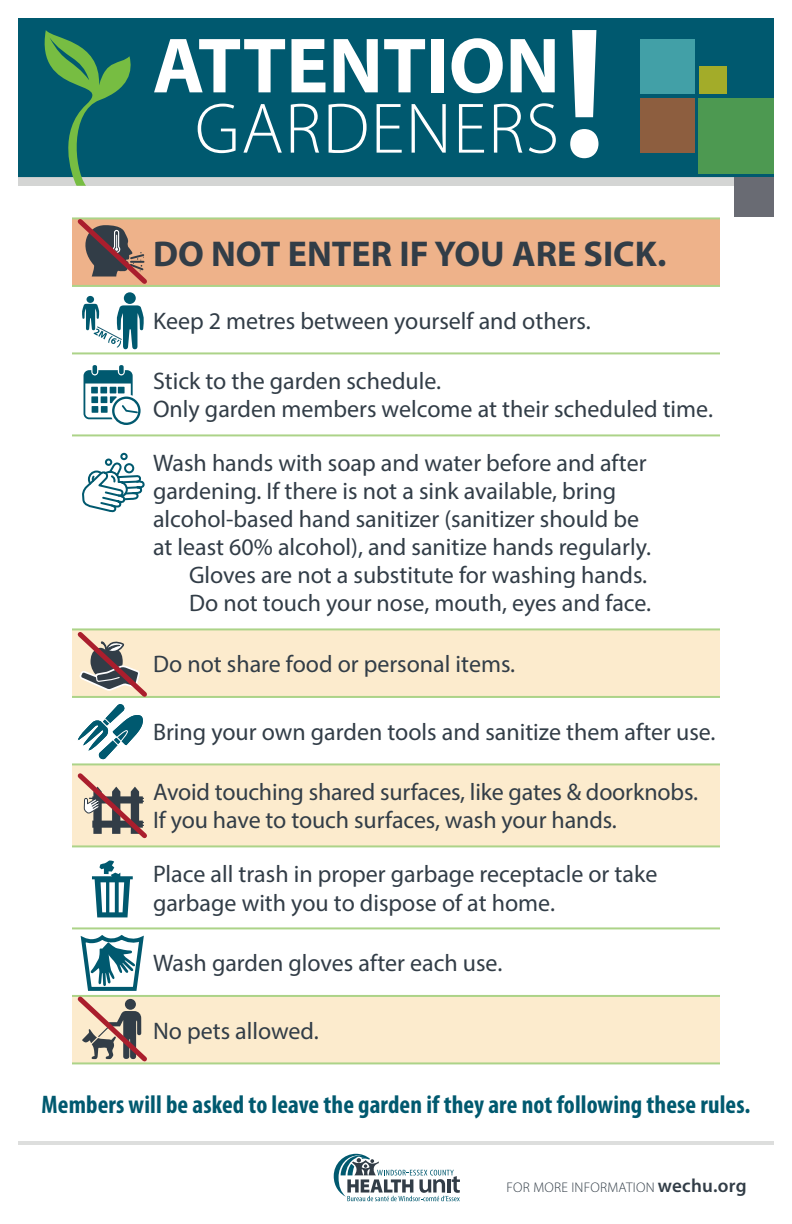
<style>
.page{position:relative;width:792px;height:1224px;background:#fff}
.page>*{position:absolute;margin:0;border:0;box-sizing:border-box;transform-origin:0 0}
.t1{font:700 79px "Myriad Pro";color:#fff}
.t2{font:300 72px "Myriad Pro";letter-spacing:.02em;color:#fff}
.t3{font:700 36px "Myriad Pro";color:#323d47}
.t4{font:700 condensed 25.5px "Myriad Pro";letter-spacing:.005em;color:#00596f}
.t5{font:24px/28px "Myriad Pro";color:#323d47}
.t6{font:300 14px "Myriad Pro";letter-spacing:.02em;color:#323d47}
.s1{font-weight:600;font-size:19px}
</style>
<div class="page">
<div style="left:18px;top:18px;width:756px;height:160px;background:#00596f"></div>
<div style="left:18px;top:178px;width:716px;height:8px;background:#d2d3d2"></div>
<div style="left:699px;top:98px;width:75px;height:75px;background:#4d9951"></div>
<div style="left:640px;top:98px;width:54px;height:55px;background:#8d5e3f"></div>
<div style="left:640px;top:39px;width:54px;height:55px;background:#42a0a7"></div>
<div style="left:699px;top:66px;width:27px;height:28px;background:#a3ac29"></div>
<div style="left:734px;top:178px;width:40px;height:39px;background:#696b73"></div>
<svg style="left:34px;top:30px;width:99px;height:156px"></svg>
<hr style="left:18px;top:1141px;width:756px;height:3px;background:#d2d3d2">
<svg style="left:334px;top:1154px;width:126px;height:47px"></svg>
<div style="left:72px;top:219px;width:648px;height:66px;background:#eeb28a"></div>
<svg style="left:72px;top:630px;width:648px;height:432px"></svg>
<hr style="left:72px;top:217px;width:72px;height:2px;background:#acd388">
<hr style="left:144px;top:217px;width:576px;height:2px;background:#acd388">
<hr style="left:72px;top:285px;width:72px;height:2px;background:#acd388">
<hr style="left:144px;top:285px;width:576px;height:2px;background:#acd388">
<hr style="left:72px;top:352px;width:72px;height:2px;background:#acd388">
<hr style="left:144px;top:352px;width:576px;height:2px;background:#acd388">
<hr style="left:72px;top:434px;width:72px;height:2px;background:#acd388">
<hr style="left:144px;top:434px;width:576px;height:2px;background:#acd388">
<hr style="left:72px;top:628px;width:72px;height:2px;background:#acd388">
<hr style="left:144px;top:628px;width:576px;height:2px;background:#acd388">
<hr style="left:72px;top:696px;width:72px;height:2px;background:#acd388">
<hr style="left:144px;top:696px;width:576px;height:2px;background:#acd388">
<hr style="left:72px;top:763px;width:72px;height:2px;background:#acd388">
<hr style="left:144px;top:763px;width:576px;height:2px;background:#acd388">
<hr style="left:72px;top:845px;width:72px;height:2px;background:#acd388">
<hr style="left:144px;top:845px;width:576px;height:2px;background:#acd388">
<hr style="left:72px;top:927px;width:72px;height:2px;background:#acd388">
<hr style="left:144px;top:927px;width:576px;height:2px;background:#acd388">
<hr style="left:72px;top:995px;width:72px;height:2px;background:#acd388">
<hr style="left:144px;top:995px;width:576px;height:2px;background:#acd388">
<hr style="left:72px;top:1062px;width:72px;height:2px;background:#acd388">
<hr style="left:144px;top:1062px;width:576px;height:2px;background:#acd388">
<div style="left:124px;top:292px;width:12px;height:12px;background:#00596f;border-radius:50%"></div>
<div style="left:87px;top:296px;width:7px;height:7px;background:#00596f;border-radius:50%"></div>
<svg style="left:82px;top:304px;width:62px;height:45px"></svg>
<svg style="left:73px;top:217px;width:79px;height:68px;background:#ad8470"></svg>
<svg style="left:82px;top:452px;width:63px;height:61px"></svg>
<svg style="left:73px;top:769px;width:79px;height:74px;background:#c9b5a3"></svg>
<svg style="left:73px;top:932px;width:79px;height:133px"></svg>
<svg style="left:84px;top:365px;width:57px;height:60px"></svg>
<svg style="left:92px;top:860px;width:41px;height:57px"></svg>
<svg style="left:73px;top:628px;width:79px;height:132px"></svg>
<svg style="left:570px;top:30px;width:29px;height:128px"></svg>
<h1 class="t1" style="left:153px;top:14px;width:409px">ATTENTION</h1>
<h2 class="t2" style="left:195px;top:85px;width:366px">GARDENERS</h2>
<h3 class="t3" style="left:153px;top:230px;width:515px">DO NOT ENTER IF YOU ARE SICK.</h3>
<p class="t5" style="left:153px;top:306px;width:439px">Keep 2 metres between yourself and others.</p>
<p class="t5" style="left:153px;top:367px;width:561px">Stick to the garden schedule.<br>Only garden members welcome at their scheduled time.</p>
<p class="t5" style="left:153px;top:449px;width:495px">Wash hands with soap and water before and after</p>
<p class="t5" style="left:153px;top:477px;width:465px">gardening. If there is not a sink available, bring</p>
<p class="t5" style="left:153px;top:505px;width:488px">alcohol-based hand sanitizer (sanitizer should be</p>
<p class="t5" style="left:153px;top:533px;width:500px">at least 60% alcohol), and sanitize hands regularly.</p>
<p class="t5" style="left:189px;top:561px;width:460px">Gloves are not a substitute for washing hands.</p>
<p class="t5" style="left:189px;top:589px;width:464px">Do not touch your nose, mouth, eyes and face.</p>
<p class="t5" style="left:153px;top:650px;width:364px">Do not share food or personal items.</p>
<p class="t5" style="left:153px;top:717px;width:564px">Bring your own garden tools and sanitize them after use.</p>
<p class="t5" style="left:153px;top:778px;width:547px">Avoid touching shared surfaces, like gates &amp; doorknobs.<br>If you have to touch surfaces, wash your hands.</p>
<p class="t5" style="left:153px;top:860px;width:506px">Place all trash in proper garbage receptacle or take garbage with you to dispose of at home.</p>
<p class="t5" style="left:153px;top:949px;width:351px">Wash garden gloves after each use.</p>
<p class="t5" style="left:153px;top:1016px;width:167px">No pets allowed.</p>
<p class="t4" style="left:42px;top:1089px;width:710px">Members will be asked to leave the garden if they are not following these rules.</p>
<p class="t6" style="left:507px;top:1179px;width:242px">FOR MORE INFORMATION <span class="s1">wechu.org</span></p>
</div>
